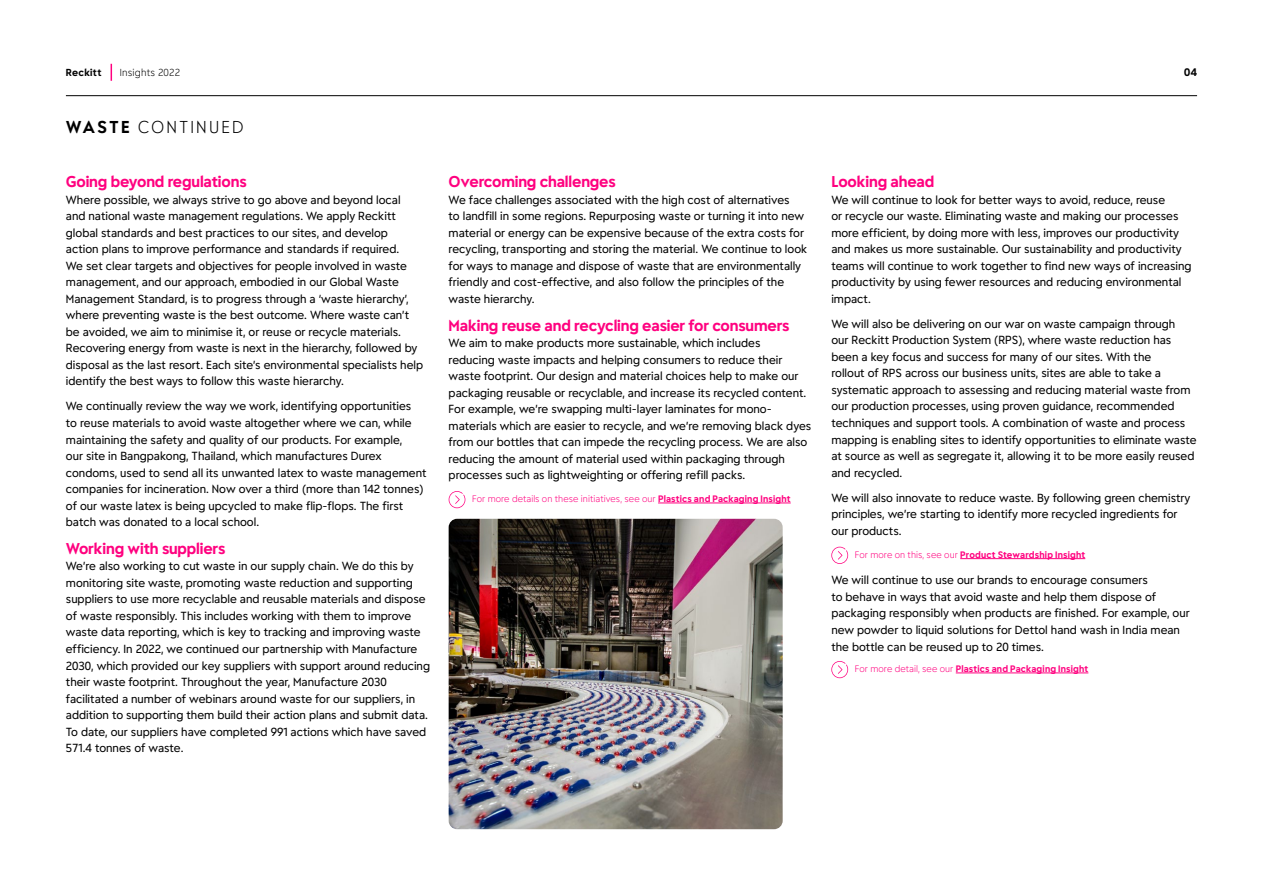
<style>
.page{position:relative;width:1263px;height:893px;background:#fff}
.page>*{position:absolute;margin:0;border:0;box-sizing:border-box;transform-origin:0 0}
.t1{font:300 16.5px "Energy";letter-spacing:.125em;color:#000}
.t2{font:700 15px "Energy";letter-spacing:-.01em;color:#ff007f}
.t3{font:11.25px/16.5px "Energy";color:#000}
.t4{font:700 10.5px "Energy";color:#000}
.t5{font:300 9.75px "Energy";letter-spacing:.015em;color:#000}
.t6{font:700 9.75px "Energy";letter-spacing:.025em;color:#000}
.t7{font:700 9px "Energy";letter-spacing:.02em;color:#ff007f}
.t8{font:300 9px "Energy";letter-spacing:.005em;color:#ff007f}
.s1{font-weight:700}
.s2{font-weight:300}
</style>
<div class="page">
<hr style="left:658px;top:503px;width:133px;height:1px;background:#ff007f">
<svg style="left:449px;top:491px;width:16px;height:17px"></svg>
<hr style="left:960px;top:558px;width:125px;height:1px;background:#ff007f">
<svg style="left:831px;top:547px;width:17px;height:17px"></svg>
<hr style="left:956px;top:673px;width:132px;height:1px;background:#ff007f">
<svg style="left:831px;top:661px;width:17px;height:17px"></svg>
<img style="left:449px;top:519px;width:334px;height:310px">
<svg style="left:111px;top:64px;width:1px;height:17px"></svg>
<hr style="left:66px;top:95px;width:1131px;height:1px;background:#000">
<p class="t6" style="left:66px;top:66px;width:37px">Reckitt</p>
<p class="t5" style="left:120px;top:66px;width:62px">Insights 2022</p>
<h1 class="t1" style="left:66px;top:117px;width:179px"><span class="s1">WASTE</span> CONTINUED</h1>
<h2 class="t2" style="left:66px;top:172px;width:182px">Going beyond regulations</h2>
<p class="t3" style="left:66px;top:191px;width:359px">Where possible, we always strive to go above and beyond local<br>and national waste management regulations. We apply Reckitt global standards and best practices to our sites, and develop action plans to improve performance and standards if required.<br>We set clear targets and objectives for people involved in waste management, and our approach, embodied in our Global Waste Management Standard, is to progress through a ‘waste hierarchy’, where preventing waste is the best outcome. Where waste can’t be avoided, we aim to minimise it, or reuse or recycle materials.<br>Recovering energy from waste is next in the hierarchy, followed by disposal as the last resort. Each site’s environmental specialists help identify the best ways to follow this waste hierarchy.</p>
<p class="t3" style="left:66px;top:398px;width:362px">We continually review the way we work, identifying opportunities<br>to reuse materials to avoid waste altogether where we can, while maintaining the safety and quality of our products. For example,<br>our site in Bangpakong, Thailand, which manufactures Durex condoms, used to send all its unwanted latex to waste management companies for incineration. Now over a third (more than 142 tonnes) of our waste latex is being upcycled to make flip-flops. The first batch was donated to a local school.</p>
<h2 class="t2" style="left:66px;top:539px;width:161px">Working with suppliers</h2>
<p class="t3" style="left:66px;top:558px;width:366px">We’re also working to cut waste in our supply chain. We do this by monitoring site waste, promoting waste reduction and supporting suppliers to use more recyclable and reusable materials and dispose of waste responsibly. This includes working with them to improve waste data reporting, which is key to tracking and improving waste efficiency. In 2022, we continued our partnership with Manufacture 2030, which provided our key suppliers with support around reducing their waste footprint. Throughout the year, Manufacture 2030 facilitated a number of webinars around waste for our suppliers, in addition to supporting them build their action plans and submit data.<br>To date, our suppliers have completed 991 actions which have saved 571.4 tonnes of waste.</p>
<h2 class="t2" style="left:449px;top:172px;width:169px">Overcoming challenges</h2>
<p class="t3" style="left:449px;top:191px;width:360px">We face challenges associated with the high cost of alternatives<br>to landfill in some regions. Repurposing waste or turning it into new material or energy can be expensive because of the extra costs for recycling, transporting and storing the material. We continue to look for ways to manage and dispose of waste that are environmentally friendly and cost-effective, and also follow the principles of the waste hierarchy.</p>
<h2 class="t2" style="left:449px;top:316px;width:342px">Making reuse and recycling easier for consumers</h2>
<p class="t3" style="left:449px;top:335px;width:364px">We aim to make products more sustainable, which includes<br>reducing waste impacts and helping consumers to reduce their waste footprint. Our design and material choices help to make our packaging reusable or recyclable, and increase its recycled content.<br>For example, we’re swapping multi-layer laminates for mono&shy;materials which are easier to recycle, and we’re removing black dyes from our bottles that can impede the recycling process. We are also reducing the amount of material used within packaging through processes such as lightweighting or offering refill packs.</p>
<p class="t8" style="left:472px;top:493px;width:320px">For more details on these initiatives, see our <span class="s1">Plastics and Packaging Insight</span></p>
<p class="t4" style="left:1184px;top:65px;width:14px">04</p>
<h2 class="t2" style="left:831px;top:172px;width:104px">Looking ahead</h2>
<p class="t3" style="left:831px;top:191px;width:362px">We will continue to look for better ways to avoid, reduce, reuse<br>or recycle our waste. Eliminating waste and making our processes more efficient, by doing more with less, improves our productivity and makes us more sustainable. Our sustainability and productivity teams will continue to work together to find new ways of increasing productivity by using fewer resources and reducing environmental impact.</p>
<p class="t3" style="left:831px;top:315px;width:367px">We will also be delivering on our war on waste campaign through<br>our Reckitt Production System (RPS), where waste reduction has been a key focus and success for many of our sites. With the<br>rollout of RPS across our business units, sites are able to take a systematic approach to assessing and reducing material waste from our production processes, using proven guidance, recommended techniques and support tools. A combination of waste and process mapping is enabling sites to identify opportunities to eliminate waste at source as well as segregate it, allowing it to be more easily reused and recycled.</p>
<p class="t3" style="left:831px;top:489px;width:361px">We will also innovate to reduce waste. By following green chemistry principles, we’re starting to identify more recycled ingredients for our products.</p>
<p class="t7" style="left:855px;top:549px;width:232px"><span class="s2">For more on this, see our</span> Product Stewardship Insight</p>
<p class="t3" style="left:831px;top:572px;width:360px">We will continue to use our brands to encourage consumers<br>to behave in ways that avoid waste and help them dispose of packaging responsibly when products are finished. For example, our new powder to liquid solutions for Dettol hand wash in India mean the bottle can be reused up to 20 times.</p>
<p class="t7" style="left:855px;top:663px;width:235px"><span class="s2">For more detail, see our</span> Plastics and Packaging Insight</p>
</div>
